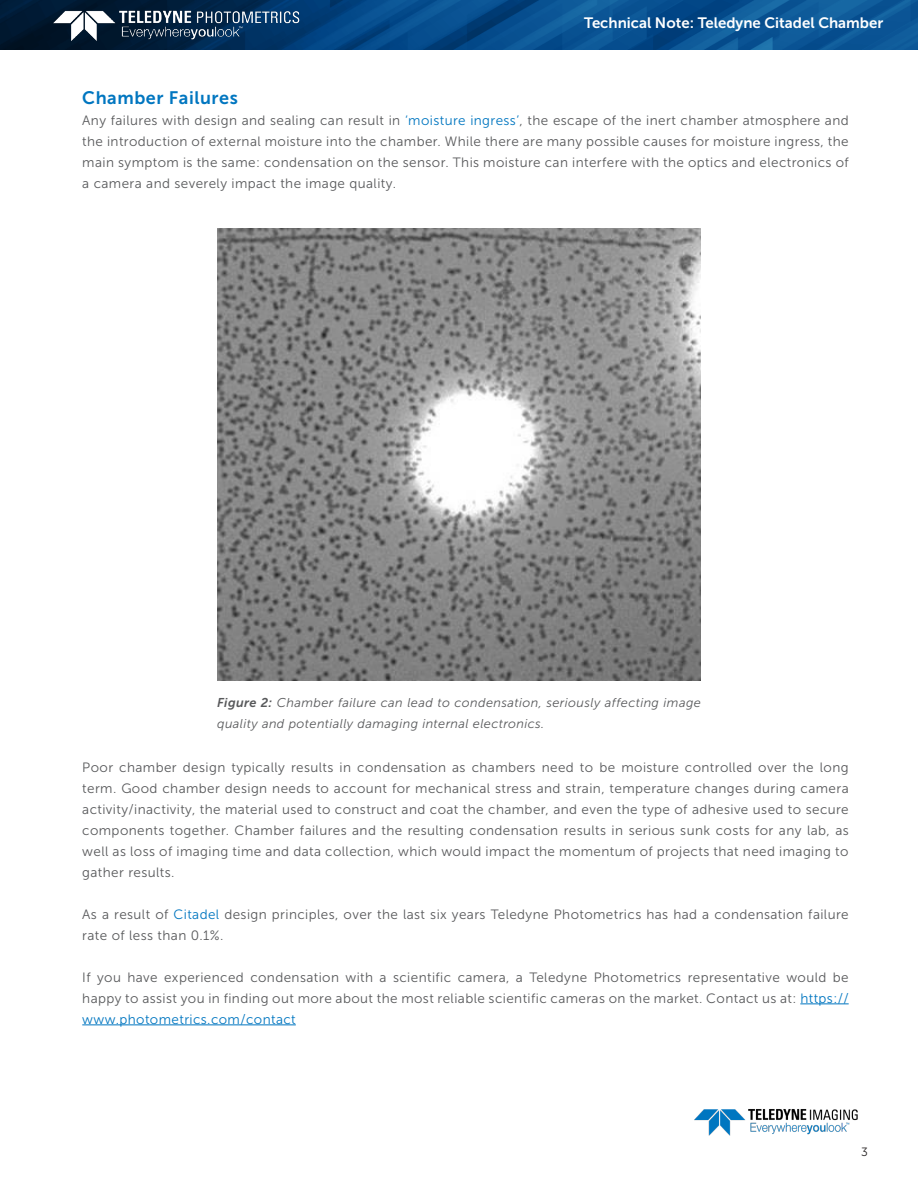
<style>
.page{position:relative;width:918px;height:1188px;background:#fff}
.page>*{position:absolute;margin:0;border:0;box-sizing:border-box;transform-origin:0 0}
.t1{font:18px "Museo Sans 700";letter-spacing:.03em;color:#0076c0}
.t2{font:15px "Museo Sans 700";color:#fff}
.t3{font:13.5px/21px "Museo Sans 300";letter-spacing:.03em;color:#58595b;text-align:justify}
.t4{font:italic 12.75px/21px "Museo Sans 300";letter-spacing:.03em;color:#58595b}
.t5{font:12px "Museo Sans 300";color:#231f20}
.s1{color:#0076c0}
.s2{font-family:"Museo Sans 700"}
</style>
<div class="page">
<img style="left:0;top:0;width:918px;height:49px">
<img style="left:50px;top:8px;width:252px;height:35px">
<img style="left:694px;top:1109px;width:164px;height:27px">
<hr style="left:800px;top:1004px;width:49px;height:1px;background:#0076c0">
<hr style="left:82px;top:1025px;width:214px;height:1px;background:#0076c0">
<img style="left:217px;top:228px;width:484px;height:453px">
<p class="t2" style="left:584px;top:15px;width:301px">Technical Note: Teledyne Citadel Chamber</p>
<p class="t1" style="left:82px;top:88px;width:157px">Chamber Failures</p>
<p class="t3" style="left:82px;top:110px;width:768px">Any failures with design and sealing can result in <span class="s1">‘moisture ingress’</span>, the escape of the inert chamber atmosphere and the introduction of external moisture into the chamber. While there are many possible causes for moisture ingress, the main symptom is the same: condensation on the sensor. This moisture can interfere with the optics and electronics of a camera and severely impact the image quality.</p>
<p class="t4" style="left:217px;top:692px;width:485px"><span class="s2">Figure 2:</span> Chamber failure can lead to condensation, seriously affecting image quality and potentially damaging internal electronics.</p>
<p class="t3" style="left:82px;top:756px;width:768px">Poor chamber design typically results in condensation as chambers need to be moisture controlled over the long term. Good chamber design needs to account for mechanical stress and strain, temperature changes during camera activity/inactivity, the material used to construct and coat the chamber, and even the type of adhesive used to secure components together. Chamber failures and the resulting condensation results in serious sunk costs for any lab, as well as loss of imaging time and data collection, which would impact the momentum of projects that need imaging to gather results.</p>
<p class="t3" style="left:82px;top:903px;width:768px">As a result of <span class="s1">Citadel</span> design principles, over the last six years Teledyne Photometrics has had a condensation failure rate of less than 0.1%.</p>
<p class="t3" style="left:82px;top:966px;width:768px">If you have experienced condensation with a scientific camera, a Teledyne Photometrics representative would be happy to assist you in finding out more about the most reliable scientific cameras on the market. Contact us at: <span class="s1">https:// www.photometrics.com/contact</span></p>
<p class="t5" style="left:861px;top:1145px;width:8px">3</p>
</div>
